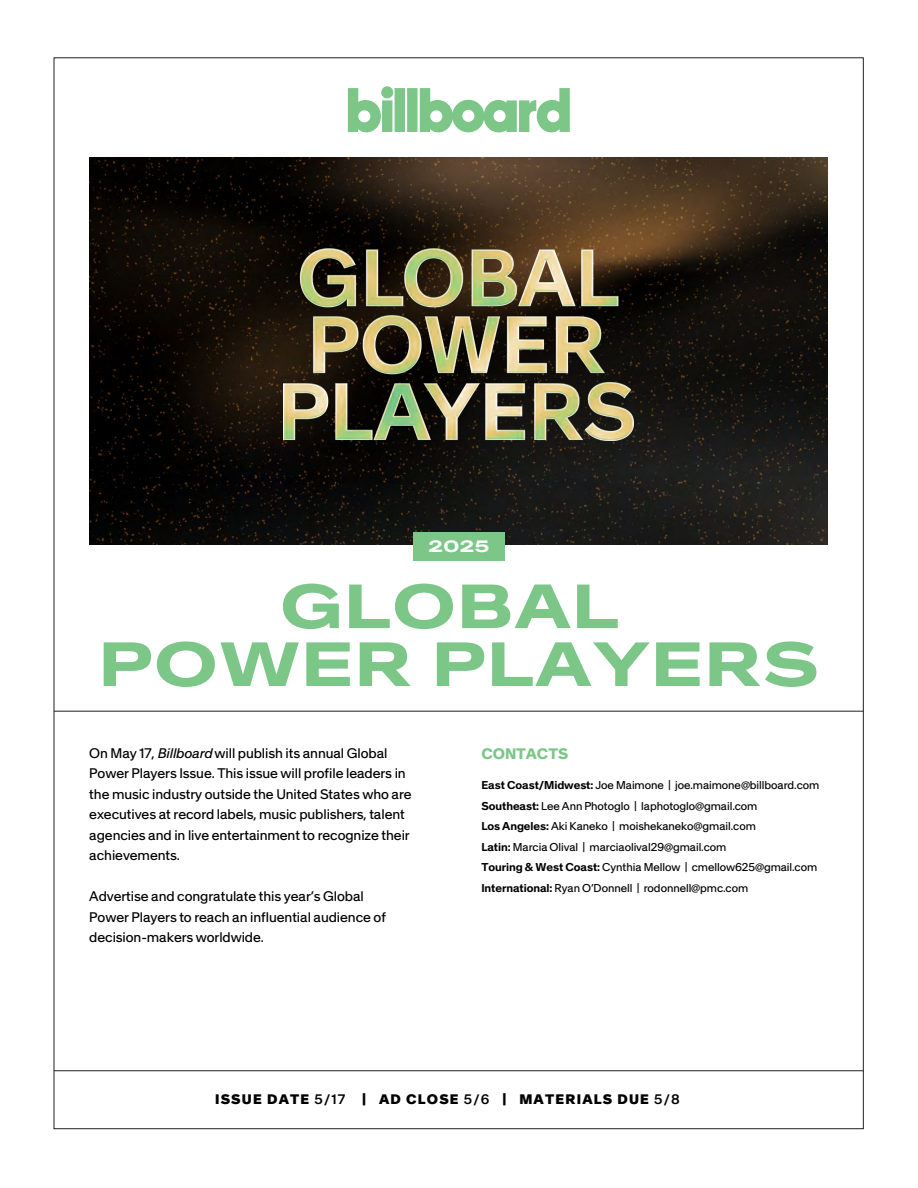
<style>
.page{position:relative;width:918px;height:1188px;background:#fff}
.page>*{position:absolute;margin:0;border:0;box-sizing:border-box;transform-origin:0 0}
.t1{font:700 expanded 59.25px/57.9px "Crystal";letter-spacing:.035em;color:#7cc688;text-align:center}
.t2{font:700 expanded 15.6px "Crystal";color:#fff}
.t3{font:700 14.4px "Crystal";letter-spacing:-.005em;color:#7cc688}
.t4{font:13.2px/20.5px "Crystal";letter-spacing:-.005em;color:#000}
.t5{font:800 13.2px "Crystal";letter-spacing:.09em;color:#000}
.t6{font:10.8px/20.5px "Crystal";letter-spacing:-.005em;color:#000}
.s1{font-style:italic}
.s2{font-weight:600}
.s3{font-weight:500}
</style>
<div class="page">
<img style="left:90px;top:157px;width:738px;height:388px">
<svg style="left:348px;top:86px;width:222px;height:46px"></svg>
<hr style="left:54px;top:711px;width:809px;height:1px;background:#231f20">
<hr style="left:54px;top:1070px;width:809px;height:1px;background:#231f20">
<div style="left:413px;top:533px;width:91px;height:28px;background:#7cc688"></div>
<img style="left:284px;top:249px;width:350px;height:192px">
<p class="t2" style="left:428px;top:536px;width:62px">2025</p>
<h1 class="t1" style="left:99px;top:577px;width:721px">GLOBAL<br>POWER PLAYERS</h1>
<p class="t4" style="left:89px;top:742px;width:324px">On May 17, <span class="s1">Billboard</span> will publish its annual Global Power Players Issue. This issue will profile leaders in the music industry outside the United States who are executives at record labels, music publishers, talent agencies and in live entertainment to recognize their achievements.</p>
<p class="t4" style="left:89px;top:886px;width:298px">Advertise and congratulate this year’s Global<br>Power Players to reach an influential audience of decision-makers worldwide.</p>
<p class="t3" style="left:481px;top:744px;width:88px">CONTACTS</p>
<p class="t6" style="left:481px;top:774px;width:339px"><span class="s2">East Coast/Midwest:</span> Joe Maimone | joe.maimone@billboard.com <span class="s2">Southeast:</span> Lee Ann Photoglo | laphotoglo@gmail.com<br><span class="s2">Los Angeles:</span> Aki Kaneko | moishekaneko@gmail.com<br><span class="s2">Latin:</span> Marcia Olival | marciaolival29@gmail.com<br><span class="s2">Touring &amp; West Coast:</span> Cynthia Mellow | cmellow625@gmail.com <span class="s2">International:</span> Ryan O’Donnell | rodonnell@pmc.com</p>
<p class="t5" style="left:215px;top:1091px;width:132px">ISSUE DATE <span class="s3">5/17</span></p>
<p class="t5" style="left:362px;top:1091px;width:319px">| AD CLOSE <span class="s3">5/6</span> | MATERIALS DUE <span class="s3">5/8</span></p>
</div>
